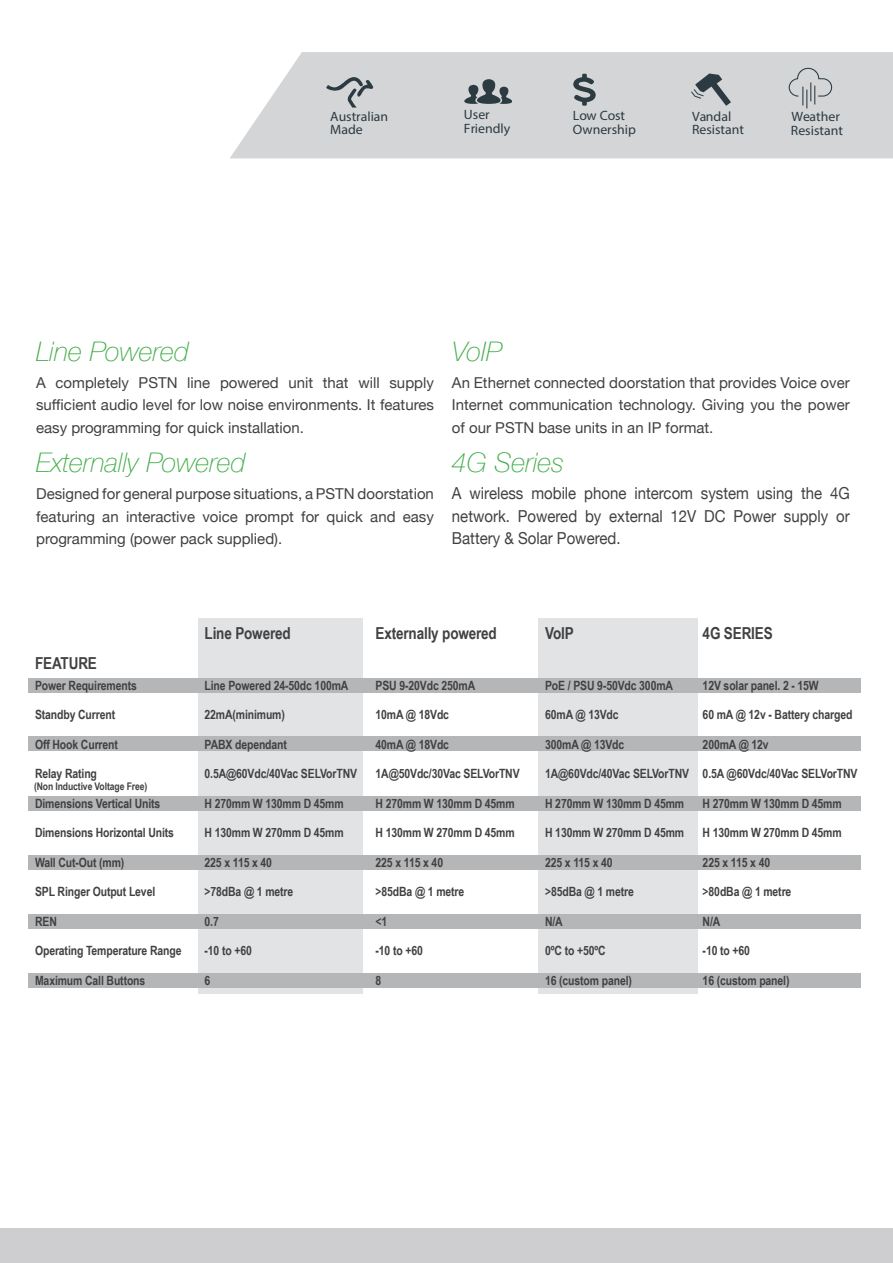
<style>
.page{position:relative;width:893px;height:1263px;background:#fff}
.page>*{position:absolute;margin:0;border:0;box-sizing:border-box;transform-origin:0 0}
.t1{font:italic 100 27px "Helvetica Neue";color:#41ad49}
.t2{font:16.5px/22.5px "Helvetica Neue";color:#414042;text-align:justify;scale:.91 1}
.t3{font:700 16.5px "Arial Narrow";letter-spacing:-.01em;color:#414042}
.t4{font:15px/22.5px "Helvetica Neue";color:#414042;text-align:justify}
.t5{font:13.5px/13.5px "Myriad Pro";color:#2c3a42}
.t6{font:700 12.75px "Arial Narrow";letter-spacing:-.01em;color:#414042}
.t7{font:700 10.5px "Arial Narrow";letter-spacing:-.01em;color:#414042}
</style>
<div class="page">
<div style="left:0;top:1229px;width:893px;height:34px;background:#ceced0"></div>
<div style="left:198px;top:618px;width:165px;height:375px;background:#e2e3e4"></div>
<div style="left:538px;top:618px;width:159px;height:375px;background:#e2e3e4"></div>
<div style="left:29px;top:678px;width:832px;height:14px;background:#b4b6b8"></div>
<div style="left:29px;top:736px;width:832px;height:14px;background:#b4b6b8"></div>
<div style="left:29px;top:796px;width:832px;height:14px;background:#b4b6b8"></div>
<div style="left:29px;top:855px;width:832px;height:14px;background:#b4b6b8"></div>
<div style="left:29px;top:914px;width:832px;height:14px;background:#b4b6b8"></div>
<div style="left:29px;top:973px;width:832px;height:14px;background:#b4b6b8"></div>
<div style="left:230px;top:52px;width:663px;height:106px;background:#d3d5d6"></div>
<svg style="left:326px;top:77px;width:48px;height:31px"></svg>
<svg style="left:464px;top:79px;width:48px;height:25px"></svg>
<svg style="left:573px;top:74px;width:23px;height:32px"></svg>
<svg style="left:690px;top:73px;width:41px;height:33px"></svg>
<svg style="left:789px;top:68px;width:43px;height:41px"></svg>
<p class="t5" style="left:330px;top:109px;width:59px">Australian<br>Made</p>
<p class="t5" style="left:464px;top:108px;width:48px">User<br>Friendly</p>
<p class="t5" style="left:692px;top:109px;width:53px">Vandal<br>Resistant</p>
<p class="t5" style="left:573px;top:109px;width:54px">Low Cost</p>
<p class="t5" style="left:791px;top:109px;width:50px">Weather</p>
<p class="t5" style="left:573px;top:122px;width:65px">Ownership</p>
<p class="t5" style="left:791px;top:123px;width:53px">Resistant</p>
<h1 class="t1" style="left:36px;top:331px;width:155px">Line Powered</h1>
<p class="t4" style="left:36px;top:372px;width:399px">A completely PSTN line powered unit that will supply sufficient audio level for low noise environments. It features easy programming for quick installation.</p>
<h1 class="t1" style="left:36px;top:442px;width:211px">Externally Powered</h1>
<p class="t4" style="left:36px;top:483px;width:399px">Designed for general purpose situations, a PSTN doorstation featuring an interactive voice prompt for quick and easy programming (power pack supplied).</p>
<h1 class="t1" style="left:452px;top:331px;width:52px">VoIP</h1>
<p class="t4" style="left:452px;top:372px;width:399px">An Ethernet connected doorstation that provides Voice over Internet communication technology. Giving you the power of our PSTN base units in an IP format.</p>
<h1 class="t1" style="left:452px;top:442px;width:114px">4G Series</h1>
<p class="t2" style="left:452px;top:483px;width:439px">A wireless mobile phone intercom system using the 4G network. Powered by external 12V DC Power supply or Battery &amp; Solar Powered.</p>
<p class="t3" style="left:205px;top:621px;width:88px">Line Powered</p>
<p class="t3" style="left:376px;top:621px;width:123px">Externally powered</p>
<p class="t3" style="left:545px;top:621px;width:30px">VoIP</p>
<p class="t3" style="left:703px;top:621px;width:72px">4G SERIES</p>
<p class="t3" style="left:35px;top:650px;width:63px">FEATURE</p>
<p class="t6" style="left:35px;top:675px;width:103px">Power Requirements</p>
<p class="t6" style="left:205px;top:675px;width:145px">Line Powered 24-50dc 100mA</p>
<p class="t6" style="left:376px;top:675px;width:101px">PSU 9-20Vdc 250mA</p>
<p class="t6" style="left:545px;top:675px;width:129px">PoE / PSU 9-50Vdc 300mA</p>
<p class="t6" style="left:703px;top:675px;width:118px">12V solar panel. 2 - 15W</p>
<p class="t6" style="left:35px;top:705px;width:82px">Standby Current</p>
<p class="t6" style="left:205px;top:705px;width:82px">22mA(minimum)</p>
<p class="t6" style="left:376px;top:705px;width:75px">10mA @ 18Vdc</p>
<p class="t6" style="left:545px;top:705px;width:75px">60mA @ 13Vdc</p>
<p class="t6" style="left:703px;top:705px;width:151px">60 mA @ 12v - Battery charged</p>
<p class="t6" style="left:35px;top:734px;width:84px">Off Hook Current</p>
<p class="t6" style="left:205px;top:734px;width:84px">PABX dependant</p>
<p class="t6" style="left:376px;top:734px;width:75px">40mA @ 18Vdc</p>
<p class="t6" style="left:545px;top:734px;width:81px">300mA @ 13Vdc</p>
<p class="t6" style="left:703px;top:734px;width:68px">200mA @ 12v</p>
<p class="t6" style="left:35px;top:764px;width:63px">Relay Rating</p>
<p class="t6" style="left:205px;top:764px;width:154px">0.5A@60Vdc/40Vac SELVorTNV</p>
<p class="t6" style="left:376px;top:764px;width:146px">1A@50Vdc/30Vac SELVorTNV</p>
<p class="t6" style="left:545px;top:764px;width:314px">1A@60Vdc/40Vac SELVorTNV 0.5A @60Vdc/40Vac SELVorTNV</p>
<p class="t6" style="left:35px;top:793px;width:127px">Dimensions Vertical Units</p>
<p class="t6" style="left:205px;top:793px;width:141px">H 270mm W 130mm D 45mm</p>
<p class="t6" style="left:376px;top:793px;width:141px">H 270mm W 130mm D 45mm</p>
<p class="t6" style="left:545px;top:793px;width:141px">H 270mm W 130mm D 45mm</p>
<p class="t6" style="left:703px;top:793px;width:141px">H 270mm W 130mm D 45mm</p>
<p class="t6" style="left:35px;top:823px;width:141px">Dimensions Horizontal Units</p>
<p class="t6" style="left:205px;top:823px;width:141px">H 130mm W 270mm D 45mm</p>
<p class="t6" style="left:376px;top:823px;width:141px">H 130mm W 270mm D 45mm</p>
<p class="t6" style="left:545px;top:823px;width:141px">H 130mm W 270mm D 45mm</p>
<p class="t6" style="left:703px;top:823px;width:141px">H 130mm W 270mm D 45mm</p>
<p class="t6" style="left:35px;top:852px;width:91px">Wall Cut-Out (mm)</p>
<p class="t6" style="left:205px;top:852px;width:69px">225 x 115 x 40</p>
<p class="t6" style="left:376px;top:852px;width:69px">225 x 115 x 40</p>
<p class="t6" style="left:545px;top:852px;width:69px">225 x 115 x 40</p>
<p class="t6" style="left:703px;top:852px;width:69px">225 x 115 x 40</p>
<p class="t6" style="left:35px;top:882px;width:122px">SPL Ringer Output Level</p>
<p class="t6" style="left:205px;top:882px;width:90px">&gt;78dBa @ 1 metre</p>
<p class="t6" style="left:376px;top:882px;width:90px">&gt;85dBa @ 1 metre</p>
<p class="t6" style="left:545px;top:882px;width:90px">&gt;85dBa @ 1 metre</p>
<p class="t6" style="left:703px;top:882px;width:90px">&gt;80dBa @ 1 metre</p>
<p class="t6" style="left:35px;top:911px;width:23px">REN</p>
<p class="t6" style="left:205px;top:911px;width:16px">0.7</p>
<p class="t6" style="left:376px;top:911px;width:13px">&lt;1</p>
<p class="t6" style="left:545px;top:911px;width:19px">N/A</p>
<p class="t6" style="left:703px;top:911px;width:19px">N/A</p>
<p class="t6" style="left:35px;top:941px;width:148px">Operating Temperature Range</p>
<p class="t6" style="left:205px;top:941px;width:49px">-10 to +60</p>
<p class="t6" style="left:376px;top:941px;width:49px">-10 to +60</p>
<p class="t6" style="left:545px;top:941px;width:62px">0ºC to +50ºC</p>
<p class="t6" style="left:703px;top:941px;width:49px">-10 to +60</p>
<p class="t6" style="left:35px;top:970px;width:112px">Maximum Call Buttons</p>
<p class="t6" style="left:205px;top:970px;width:7px">6</p>
<p class="t6" style="left:376px;top:970px;width:7px">8</p>
<p class="t6" style="left:545px;top:970px;width:88px">16 (custom panel)</p>
<p class="t6" style="left:703px;top:970px;width:88px">16 (custom panel)</p>
<p class="t7" style="left:34px;top:779px;width:115px">(Non Inductive Voltage Free)</p>
</div>
